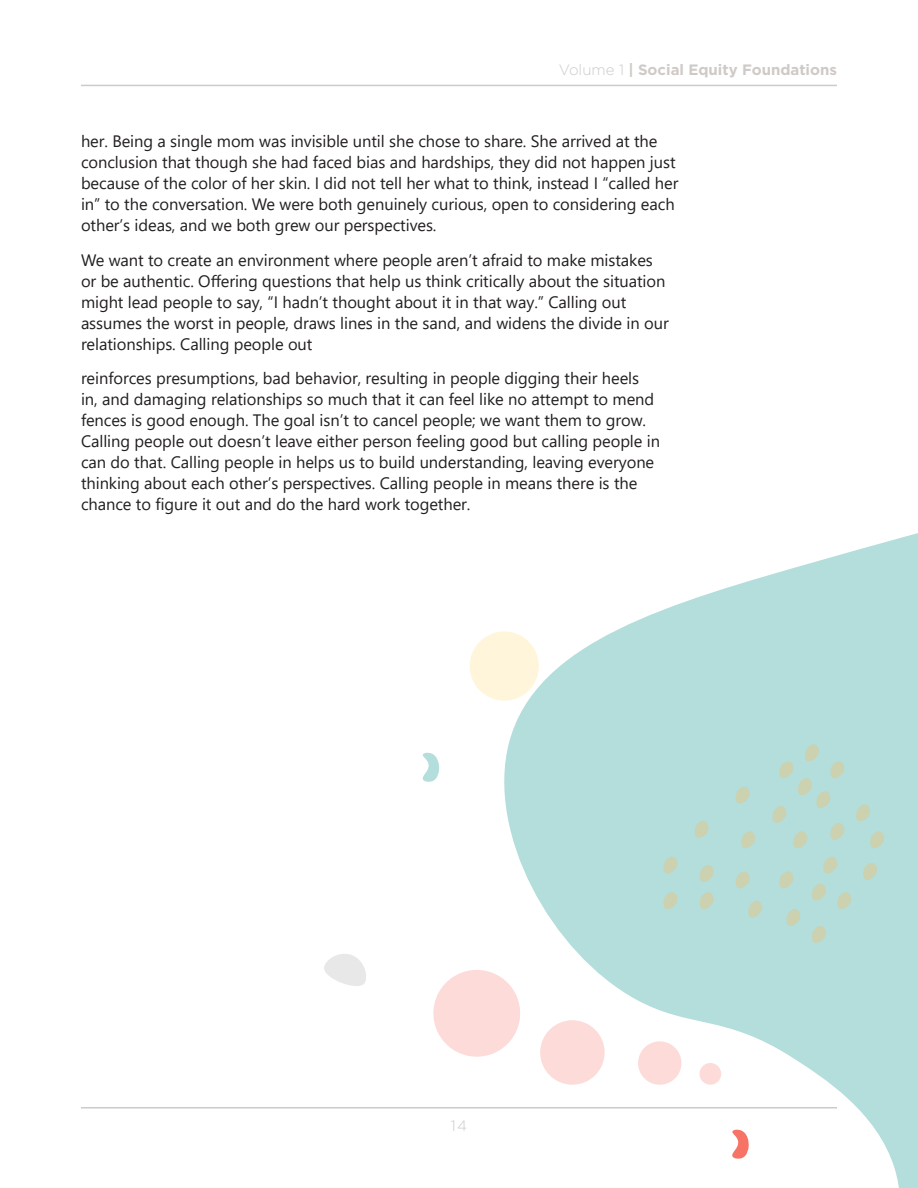
<style>
.page{position:relative;width:918px;height:1188px;background:#fff}
.page>*{position:absolute;margin:0;border:0;box-sizing:border-box;transform-origin:0 0}
.t1{font:16.5px/21px "Segoe UI";letter-spacing:-.005em;color:#231f20}
.t2{font:700 15px "Gotham";color:#cfcac8}
.t3{font:300 15px "Gotham";color:#cfcac8}
.s1{font-weight:300}
</style>
<div class="page">
<svg style="left:486px;top:533px;width:432px;height:655px;fill:#b3dedb"></svg>
<div style="left:433px;top:970px;width:87px;height:87px;background:#fcdbd9;border-radius:50%"></div>
<div style="left:540px;top:1020px;width:65px;height:65px;background:#fcdbd9;border-radius:50%"></div>
<div style="left:638px;top:1041px;width:43px;height:44px;background:#fcdbd9;border-radius:50%"></div>
<div style="left:699px;top:1063px;width:22px;height:22px;background:#fcdbd9;border-radius:50%"></div>
<div style="left:470px;top:631px;width:69px;height:70px;background:#fff5db;border-radius:50%"></div>
<svg style="left:731px;top:1129px;width:18px;height:30px"></svg>
<svg style="left:422px;top:752px;width:18px;height:30px"></svg>
<svg style="left:663px;top:857px;width:15px;height:17px"></svg>
<svg style="left:699px;top:865px;width:15px;height:17px"></svg>
<svg style="left:699px;top:892px;width:15px;height:17px"></svg>
<svg style="left:747px;top:901px;width:16px;height:17px"></svg>
<svg style="left:779px;top:872px;width:15px;height:16px"></svg>
<svg style="left:786px;top:909px;width:15px;height:17px"></svg>
<svg style="left:811px;top:926px;width:15px;height:17px"></svg>
<svg style="left:822px;top:857px;width:16px;height:17px"></svg>
<svg style="left:862px;top:863px;width:16px;height:17px"></svg>
<svg style="left:869px;top:831px;width:16px;height:17px"></svg>
<svg style="left:855px;top:804px;width:16px;height:17px"></svg>
<svg style="left:811px;top:884px;width:15px;height:17px"></svg>
<svg style="left:836px;top:892px;width:16px;height:17px"></svg>
<svg style="left:735px;top:872px;width:15px;height:16px"></svg>
<svg style="left:694px;top:821px;width:15px;height:17px"></svg>
<svg style="left:740px;top:831px;width:16px;height:17px"></svg>
<svg style="left:735px;top:787px;width:15px;height:17px"></svg>
<svg style="left:772px;top:744px;width:73px;height:104px;background:#b7dbd3"></svg>
<svg style="left:663px;top:892px;width:15px;height:17px"></svg>
<svg style="left:324px;top:954px;width:42px;height:32px"></svg>
<hr style="left:81px;top:85px;width:756px;height:1px;background:#cfcac8">
<hr style="left:81px;top:1107px;width:756px;height:1px;background:#cfcac8">
<p class="t2" style="left:559px;top:59px;width:280px"><span class="s1">Volume 1</span> | Social Equity Foundations</p>
<p class="t1" style="left:81px;top:129px;width:599px">her. Being a single mom was invisible until she chose to share. She arrived at the conclusion that though she had faced bias and hardships, they did not happen just because of the color of her skin. I did not tell her what to think, instead I “called her in” to the conversation. We were both genuinely curious, open to considering each other’s ideas, and we both grew our perspectives.</p>
<p class="t1" style="left:81px;top:248px;width:589px">We want to create an environment where people aren’t afraid to make mistakes or be authentic. Offering questions that help us think critically about the situation might lead people to say, “I hadn’t thought about it in that way.” Calling out assumes the worst in people, draws lines in the sand, and widens the divide in our relationships. Calling people out</p>
<p class="t1" style="left:81px;top:366px;width:581px">reinforces presumptions, bad behavior, resulting in people digging their heels<br>in, and damaging relationships so much that it can feel like no attempt to mend fences is good enough. The goal isn’t to cancel people; we want them to grow.<br>Calling people out doesn’t leave either person feeling good but calling people in can do that. Calling people in helps us to build understanding, leaving everyone thinking about each other’s perspectives. Calling people in means there is the chance to figure it out and do the hard work together.</p>
<p class="t3" style="left:451px;top:1116px;width:18px">14</p>
</div>
